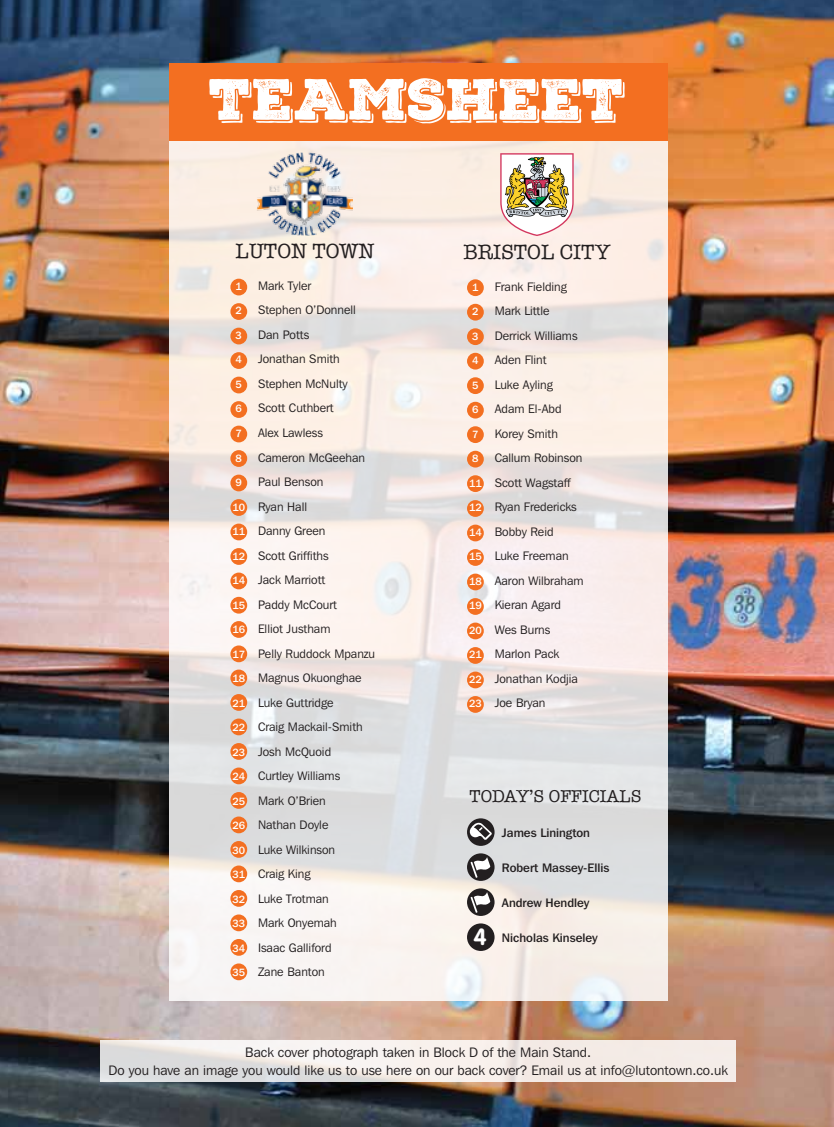
<style>
.page{position:relative;width:834px;height:1127px;background:#fff}
.page>*{position:absolute;margin:0;border:0;box-sizing:border-box;transform-origin:0 0}
.t1{font:56.18px "Nexa Rust Slab Black Shadow 01";letter-spacing:.01em;color:#fff}
.t2{font:700 22.93px "VAG Rounded";color:#fff}
.t3{font:21px "American Typewriter";color:#231f20}
.t4{font:17.5px "American Typewriter";color:#231f20}
.t5{font:13.65px/17.8px "Franklin Gothic IT Cby BT";color:#231f20;text-align:center}
.t6{font:12.25px/24.5px "Franklin Gothic IT Cby BT";color:#231f20}
.t7{font:500 12.25px "Franklin Gothic IT Cby BT";color:#231f20}
.t8{font:500 10.5px "Franklin Gothic IT Cby BT";color:#fff}
.s1{font-weight:500;font-size:10.5px;color:#fff}
</style>
<div class="page">
<img style="left:0;top:0;width:833px;height:1126px">
<svg style="left:169px;top:140px;width:498px;height:860px"></svg>
<svg style="left:100px;top:1039px;width:636px;height:42px;fill:#f4ebe6"></svg>
<div style="left:169px;top:63px;width:498px;height:77px;background:#f36f21"></div>
<div style="left:467px;top:818px;width:27px;height:27px;background:#231f20;border-radius:50%"></div>
<svg style="left:469px;top:820px;width:23px;height:20px"></svg>
<div style="left:467px;top:853px;width:27px;height:27px;background:#231f20;border-radius:50%"></div>
<svg style="left:470px;top:856px;width:20px;height:21px"></svg>
<div style="left:467px;top:888px;width:27px;height:27px;background:#231f20;border-radius:50%"></div>
<svg style="left:470px;top:891px;width:20px;height:21px"></svg>
<div style="left:467px;top:923px;width:27px;height:27px;background:#231f20;border-radius:50%"></div>
<img style="left:257px;top:153px;width:96px;height:82px">
<div style="left:230px;top:596px;width:17px;height:17px;background:#f36f21;border-radius:50%"></div>
<div style="left:230px;top:621px;width:17px;height:16px;background:#f36f21;border-radius:50%"></div>
<div style="left:230px;top:645px;width:17px;height:17px;background:#f36f21;border-radius:50%"></div>
<div style="left:230px;top:278px;width:17px;height:17px;background:#f36f21;border-radius:50%"></div>
<div style="left:230px;top:572px;width:17px;height:17px;background:#f36f21;border-radius:50%"></div>
<div style="left:230px;top:548px;width:17px;height:16px;background:#f36f21;border-radius:50%"></div>
<div style="left:230px;top:523px;width:17px;height:17px;background:#f36f21;border-radius:50%"></div>
<div style="left:230px;top:499px;width:17px;height:16px;background:#f36f21;border-radius:50%"></div>
<div style="left:230px;top:474px;width:17px;height:17px;background:#f36f21;border-radius:50%"></div>
<div style="left:230px;top:450px;width:17px;height:17px;background:#f36f21;border-radius:50%"></div>
<div style="left:230px;top:425px;width:17px;height:17px;background:#f36f21;border-radius:50%"></div>
<div style="left:230px;top:401px;width:17px;height:17px;background:#f36f21;border-radius:50%"></div>
<div style="left:230px;top:376px;width:17px;height:17px;background:#f36f21;border-radius:50%"></div>
<div style="left:230px;top:303px;width:17px;height:17px;background:#f36f21;border-radius:50%"></div>
<div style="left:230px;top:327px;width:17px;height:17px;background:#f36f21;border-radius:50%"></div>
<div style="left:230px;top:352px;width:17px;height:17px;background:#f36f21;border-radius:50%"></div>
<div style="left:230px;top:669px;width:17px;height:17px;background:#f36f21;border-radius:50%"></div>
<div style="left:230px;top:963px;width:17px;height:16px;background:#f36f21;border-radius:50%"></div>
<div style="left:230px;top:938px;width:17px;height:17px;background:#f36f21;border-radius:50%"></div>
<div style="left:230px;top:914px;width:17px;height:17px;background:#f36f21;border-radius:50%"></div>
<div style="left:230px;top:889px;width:17px;height:17px;background:#f36f21;border-radius:50%"></div>
<div style="left:230px;top:865px;width:17px;height:17px;background:#f36f21;border-radius:50%"></div>
<div style="left:230px;top:840px;width:17px;height:17px;background:#f36f21;border-radius:50%"></div>
<div style="left:230px;top:816px;width:17px;height:17px;background:#f36f21;border-radius:50%"></div>
<div style="left:230px;top:791px;width:17px;height:17px;background:#f36f21;border-radius:50%"></div>
<div style="left:230px;top:767px;width:17px;height:17px;background:#f36f21;border-radius:50%"></div>
<div style="left:230px;top:693px;width:17px;height:17px;background:#f36f21;border-radius:50%"></div>
<div style="left:230px;top:718px;width:17px;height:17px;background:#f36f21;border-radius:50%"></div>
<div style="left:230px;top:742px;width:17px;height:17px;background:#f36f21;border-radius:50%"></div>
<div style="left:467px;top:279px;width:16px;height:17px;background:#f36f21;border-radius:50%"></div>
<div style="left:467px;top:450px;width:16px;height:17px;background:#f36f21;border-radius:50%"></div>
<div style="left:467px;top:475px;width:16px;height:17px;background:#f36f21;border-radius:50%"></div>
<div style="left:467px;top:426px;width:16px;height:17px;background:#f36f21;border-radius:50%"></div>
<div style="left:467px;top:401px;width:16px;height:17px;background:#f36f21;border-radius:50%"></div>
<div style="left:467px;top:377px;width:16px;height:17px;background:#f36f21;border-radius:50%"></div>
<div style="left:467px;top:304px;width:16px;height:16px;background:#f36f21;border-radius:50%"></div>
<div style="left:467px;top:328px;width:16px;height:17px;background:#f36f21;border-radius:50%"></div>
<div style="left:467px;top:352px;width:16px;height:17px;background:#f36f21;border-radius:50%"></div>
<div style="left:467px;top:500px;width:16px;height:16px;background:#f36f21;border-radius:50%"></div>
<div style="left:467px;top:671px;width:16px;height:17px;background:#f36f21;border-radius:50%"></div>
<div style="left:467px;top:695px;width:16px;height:17px;background:#f36f21;border-radius:50%"></div>
<div style="left:467px;top:647px;width:16px;height:16px;background:#f36f21;border-radius:50%"></div>
<div style="left:467px;top:622px;width:16px;height:17px;background:#f36f21;border-radius:50%"></div>
<div style="left:467px;top:598px;width:16px;height:16px;background:#f36f21;border-radius:50%"></div>
<div style="left:467px;top:524px;width:16px;height:17px;background:#f36f21;border-radius:50%"></div>
<div style="left:467px;top:549px;width:16px;height:16px;background:#f36f21;border-radius:50%"></div>
<div style="left:467px;top:573px;width:16px;height:17px;background:#f36f21;border-radius:50%"></div>
<svg style="left:500px;top:153px;width:73px;height:83px"></svg>
<h1 class="t1" style="left:209px;top:61px;width:418px">TEAMSHEET</h1>
<h3 class="t3" style="left:235px;top:235px;width:29px">LUTON</h3>
<h3 class="t3" style="left:312px;top:235px;width:17px">TOWN</h3>
<p class="t8" style="left:235px;top:279px;width:8px">1</p>
<p class="t6" style="left:258px;top:273px;width:55px">Mark Tyler</p>
<p class="t8" style="left:235px;top:304px;width:8px">2</p>
<p class="t6" style="left:258px;top:297px;width:99px">Stephen O’Donnell</p>
<p class="t8" style="left:235px;top:328px;width:8px">3</p>
<p class="t6" style="left:258px;top:322px;width:53px">Dan Potts</p>
<p class="t8" style="left:235px;top:353px;width:8px">4</p>
<p class="t6" style="left:258px;top:346px;width:83px">Jonathan Smith</p>
<p class="t8" style="left:235px;top:377px;width:8px">5</p>
<p class="t6" style="left:258px;top:371px;width:91px">Stephen McNulty</p>
<p class="t8" style="left:235px;top:402px;width:8px">6</p>
<p class="t6" style="left:258px;top:395px;width:77px">Scott Cuthbert</p>
<p class="t8" style="left:235px;top:426px;width:8px">7</p>
<p class="t6" style="left:258px;top:420px;width:66px">Alex Lawless</p>
<p class="t8" style="left:235px;top:451px;width:8px">8</p>
<p class="t6" style="left:258px;top:444px;width:108px">Cameron McGeehan</p>
<p class="t8" style="left:235px;top:475px;width:8px">9</p>
<p class="t6" style="left:232px;top:469px;width:144px;text-indent:26px">Paul Benson<br><span class="s1">10</span> Ryan Hall<br><span class="s1">11</span> Danny Green<br><span class="s1">12</span> Scott Griffiths<br><span class="s1">14</span> Jack Marriott<br><span class="s1">15</span> Paddy McCourt<br><span class="s1">16</span> Elliot Justham<br><span class="s1">17</span> Pelly Ruddock Mpanzu<br><span class="s1">18</span> Magnus Okuonghae<br><span class="s1">21</span> Luke Guttridge<br><span class="s1">22</span> Craig Mackail-Smith<br><span class="s1">23</span> Josh McQuoid<br><span class="s1">24</span> Curtley Williams<br><span class="s1">25</span> Mark O’Brien<br><span class="s1">26</span> Nathan Doyle<br><span class="s1">30</span> Luke Wilkinson<br><span class="s1">31</span> Craig King<br><span class="s1">32</span> Luke Trotman<br><span class="s1">33</span> Mark Onyemah<br><span class="s1">34</span> Isaac Galliford<br><span class="s1">35</span> Zane Banton</p>
<h3 class="t3" style="left:463px;top:236px;width:148px">BRISTOL CITY</h3>
<p class="t8" style="left:472px;top:280px;width:8px">1</p>
<p class="t6" style="left:494px;top:274px;width:74px">Frank Fielding</p>
<p class="t8" style="left:472px;top:305px;width:8px">2</p>
<p class="t6" style="left:494px;top:298px;width:56px">Mark Little</p>
<p class="t8" style="left:472px;top:329px;width:8px">3</p>
<p class="t6" style="left:494px;top:323px;width:84px">Derrick Williams</p>
<p class="t8" style="left:472px;top:354px;width:8px">4</p>
<p class="t6" style="left:494px;top:347px;width:53px">Aden Flint</p>
<p class="t8" style="left:472px;top:378px;width:8px">5</p>
<p class="t6" style="left:494px;top:372px;width:60px">Luke Ayling</p>
<p class="t8" style="left:472px;top:403px;width:8px">6</p>
<p class="t6" style="left:494px;top:396px;width:68px">Adam El-Abd</p>
<p class="t8" style="left:472px;top:427px;width:8px">7</p>
<p class="t6" style="left:494px;top:421px;width:65px">Korey Smith</p>
<p class="t8" style="left:472px;top:452px;width:8px">8</p>
<p class="t6" style="left:469px;top:445px;width:116px;text-indent:26px">Callum Robinson<br><span class="s1">11</span> Scott Wagstaff<br><span class="s1">12</span> Ryan Fredericks<br><span class="s1">14</span> Bobby Reid<br><span class="s1">15</span> Luke Freeman<br><span class="s1">18</span> Aaron Wilbraham<br><span class="s1">19</span> Kieran Agard<br><span class="s1">20</span> Wes Burns<br><span class="s1">21</span> Marlon Pack<br><span class="s1">22</span> Jonathan Kodjia<br><span class="s1">23</span> Joe Bryan</p>
<h3 class="t4" style="left:469px;top:782px;width:13px">TODA</h3>
<h3 class="t4" style="left:516px;top:782px;width:127px">Y’S OFFICIALS</h3>
<p class="t7" style="left:502px;top:825px;width:90px">James Linington</p>
<p class="t7" style="left:502px;top:860px;width:109px">Robert Massey-Ellis</p>
<p class="t7" style="left:502px;top:895px;width:89px">Andrew Hendley</p>
<h2 class="t2" style="left:473px;top:922px;width:15px">4</h2>
<p class="t7" style="left:502px;top:930px;width:97px">Nicholas Kinseley</p>
<p class="t5" style="left:108px;top:1042px;width:621px">Back cover photograph taken in Block D of the Main Stand.<br>Do you have an image you would like us to use here on our back cover? Email us at info@lutontown.co.uk</p>
</div>
